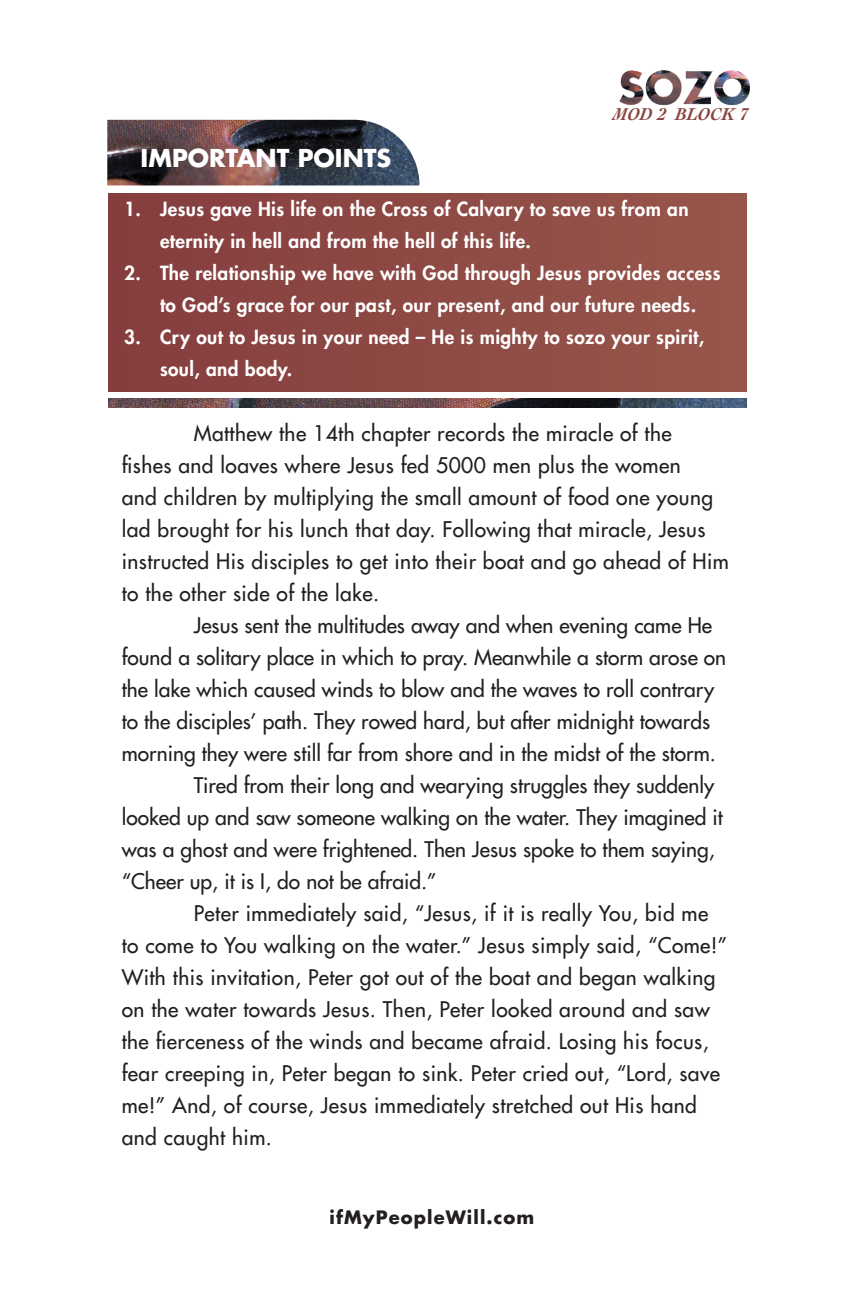
<style>
.page{position:relative;width:864px;height:1296px;background:#fff}
.page>*{position:absolute;margin:0;border:0;box-sizing:border-box;transform-origin:0 0}
.t1{font:700 24px "Futura Std";color:#fff}
.t2{font:500 21px/32px "Futura Std";letter-spacing:.02em;color:#231f20}
.t3{font:500 21px/32px "Futura Std";color:#231f20}
.t4{font:800 19px/32px "Futura Std";letter-spacing:.02em;color:#fff}
.t5{font:700 18px "Futura Std";letter-spacing:.06em;color:#231f20}
.t6{font:italic 700 18px "Cochin";color:#8a4340}
</style>
<div class="page">
<img style="left:107px;top:120px;width:313px;height:65px">
<img style="left:108px;top:399px;width:639px;height:9px">
<div style="left:108px;top:193px;width:639px;height:199px;background:#8e4944"></div>
<img style="left:619px;top:70px;width:131px;height:36px">
<p class="t6" style="left:613px;top:102px;width:136px">MOD 2 BLOCK 7</p>
<p class="t1" style="left:141px;top:142px;width:252px">IMPORTANT POINTS</p>
<p class="t4" style="left:160px;top:193px;width:530px;text-indent:-36px">1. Jesus gave His life on the Cross of Calvary to save us from an eternity in hell and from the hell of this life.</p>
<p class="t4" style="left:160px;top:257px;width:562px;text-indent:-36px">2. The relationship we have with God through Jesus provides access to God’s grace for our past, our present, and our future needs.</p>
<p class="t4" style="left:160px;top:321px;width:546px;text-indent:-36px">3. Cry out to Jesus in your need – He is mighty to sozo your spirit, soul, and body.</p>
<p class="t2" style="left:122px;top:418px;width:609px;text-indent:72px">Matthew the 14th chapter records the miracle of the<br>fishes and loaves where Jesus fed 5000 men plus the women<br>and children by multiplying the small amount of food one young lad brought for his lunch that day. Following that miracle, Jesus instructed His disciples to get into their boat and go ahead of Him to the other side of the lake.</p>
<p class="t3" style="left:122px;top:610px;width:606px;text-indent:72px">Jesus sent the multitudes away and when evening came He found a solitary place in which to pray. Meanwhile a storm arose on the lake which caused winds to blow and the waves to roll contrary to the disciples’ path. They rowed hard, but after midnight towards morning they were still far from shore and in the midst of the storm.</p>
<p class="t3" style="left:122px;top:770px;width:603px;text-indent:72px">Tired from their long and wearying struggles they suddenly looked up and saw someone walking on the water. They imagined it was a ghost and were frightened. Then Jesus spoke to them saying, “Cheer up, it is I, do not be afraid.”</p>
<p class="t2" style="left:122px;top:898px;width:607px;text-indent:72px">Peter immediately said, “Jesus, if it is really You, bid me to come to You walking on the water.” Jesus simply said, “Come!” With this invitation, Peter got out of the boat and began walking on the water towards Jesus. Then, Peter looked around and saw the fierceness of the winds and became afraid. Losing his focus, fear creeping in, Peter began to sink. Peter cried out, “Lord, save me!” And, of course, Jesus immediately stretched out His hand and caught him.</p>
<p class="t5" style="left:330px;top:1205px;width:206px">ifMyPeopleWill.com</p>
</div>
